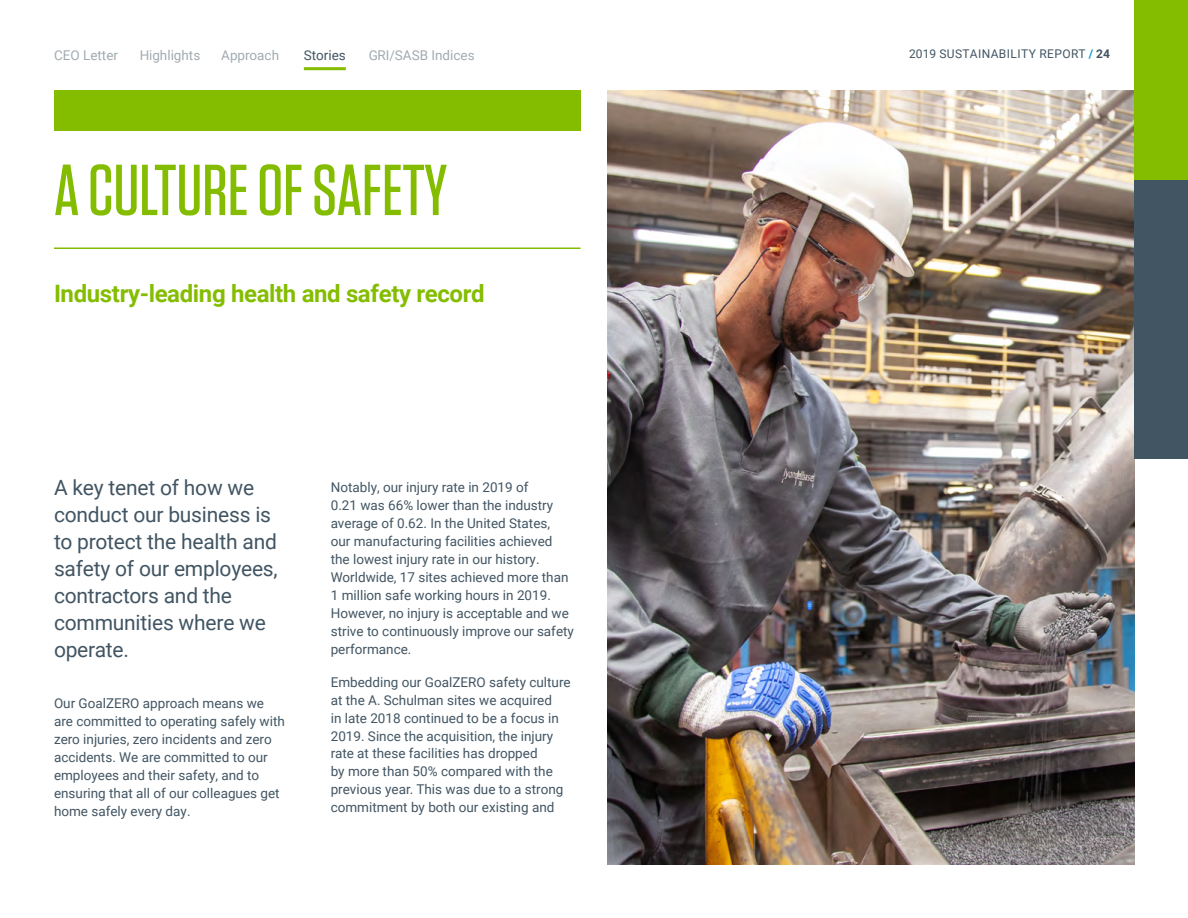
<style>
.page{position:relative;width:1188px;height:918px;background:#fff}
.page>*{position:absolute;margin:0;border:0;box-sizing:border-box;transform-origin:0 0}
.t1{font:500 72px "Tungsten";color:#84bd00}
.t2{font:700 24px "Roboto";letter-spacing:-.015em;color:#84bd00}
.t3{font:21px/27px "Roboto";letter-spacing:-.01em;color:#425563}
.t4{font:13.5px/18px "Roboto";color:#425563}
.t5{font:12px "Roboto";letter-spacing:.035em;color:#425563}
.s1{font-weight:700;color:#009cde}
.s2{font-weight:700}
</style>
<div class="page">
<div style="left:54px;top:90px;width:526px;height:40px;background:#84bd00"></div>
<hr style="left:54px;top:248px;width:526px;height:1px;background:#84bd00">
<img style="left:608px;top:90px;width:526px;height:774px">
<div style="left:1134px;top:180px;width:54px;height:279px;background:#425563"></div>
<div style="left:1134px;top:0;width:54px;height:180px;background:#84bd00"></div>
<hr style="left:304px;top:67px;width:42px;height:3px;background:#84bd00">
<p class="t4" style="left:54px;top:46px;width:66px">CEO Letter</p>
<p class="t4" style="left:140px;top:46px;width:62px">Highlights</p>
<p class="t4" style="left:221px;top:46px;width:59px">Approach</p>
<p class="t4" style="left:304px;top:46px;width:43px">Stories</p>
<p class="t4" style="left:368px;top:46px;width:108px">GRI/SASB Indices</p>
<p class="t5" style="left:909px;top:46px;width:202px">2019 SUSTAINABILITY REPORT <span class="s1">/</span> <span class="s2">24</span></p>
<h1 class="t1" style="left:54px;top:153px;width:395px">A CULTURE OF SAFETY</h1>
<h2 class="t2" style="left:54px;top:277px;width:432px">Industry-leading health and safety record</h2>
<h3 class="t3" style="left:54px;top:473px;width:225px">A key tenet of how we conduct our business is to protect the health and safety of our employees, contractors and the communities where we operate.</h3>
<p class="t4" style="left:54px;top:694px;width:232px">Our GoalZERO approach means we are committed to operating safely with zero injuries, zero incidents and zero accidents. We are committed to our employees and their safety, and to ensuring that all of our colleagues get home safely every day.</p>
<p class="t4" style="left:331px;top:477px;width:245px">Notably, our injury rate in 2019 of<br>0.21 was 66% lower than the industry average of 0.62. In the United States,<br>our manufacturing facilities achieved the lowest injury rate in our history.<br>Worldwide, 17 sites achieved more than 1 million safe working hours in 2019.<br>However, no injury is acceptable and we strive to continuously improve our safety performance.</p>
<p class="t4" style="left:331px;top:672px;width:242px">Embedding our GoalZERO safety culture at the A. Schulman sites we acquired<br>in late 2018 continued to be a focus in 2019. Since the acquisition, the injury rate at these facilities has dropped<br>by more than 50% compared with the previous year. This was due to a strong commitment by both our existing and</p>
</div>
